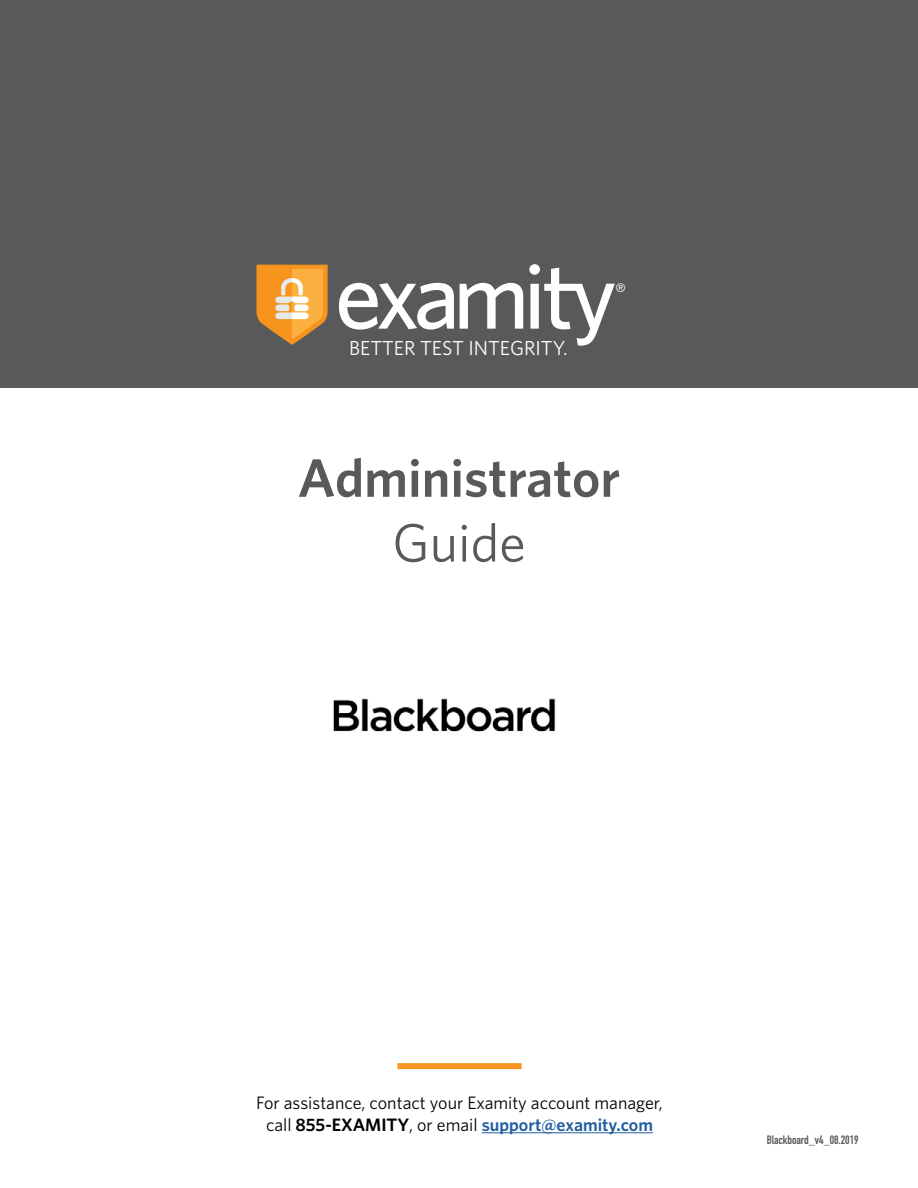
<style>
.page{position:relative;width:918px;height:1188px;background:#fff}
.page>*{position:absolute;margin:0;border:0;box-sizing:border-box;transform-origin:0 0}
.t1{font:600 54px "Whitney";color:#58595b}
.t2{font:54px "Whitney";color:#58595b}
.t3{font:20.25px "Whitney";color:#fff}
.t4{font:18px/21.6px "Whitney";color:#000;text-align:center}
.t5{font:300 12.3px "Frutiger";color:#f1f1f2}
.t6{font:700 12px "DIN Condensed";color:#58595b}
.s1{font-weight:600}
.s2{font-weight:600;color:#215e9e}
</style>
<div class="page">
<div style="left:397px;top:1063px;width:125px;height:6px;background:#f89521"></div>
<hr style="left:482px;top:1132px;width:171px;height:1px;background:#215e9e">
<div style="left:0;top:0;width:918px;height:387px;background:#58595b"></div>
<svg style="left:256px;top:264px;width:198px;height:81px"></svg>
<svg style="left:460px;top:283px;width:63px;height:46px"></svg>
<svg style="left:529px;top:264px;width:86px;height:82px"></svg>
<img style="left:333px;top:698px;width:223px;height:34px">
<p class="t3" style="left:349px;top:334px;width:220px">BETTER TEST INTEGRITY.</p>
<p class="t5" style="left:616px;top:281px;width:11px">®</p>
<h1 class="t1" style="left:298px;top:442px;width:324px">Administrator</h1>
<h1 class="t2" style="left:392px;top:507px;width:135px">Guide</h1>
<p class="t4" style="left:256px;top:1092px;width:408px">For assistance, contact your Examity account manager, call <span class="s1">855-EXAMITY</span>, or email <span class="s2">support@examity.com</span></p>
<p class="t6" style="left:767px;top:1132px;width:94px">Blackboard_v4_08.2019</p>
</div>
